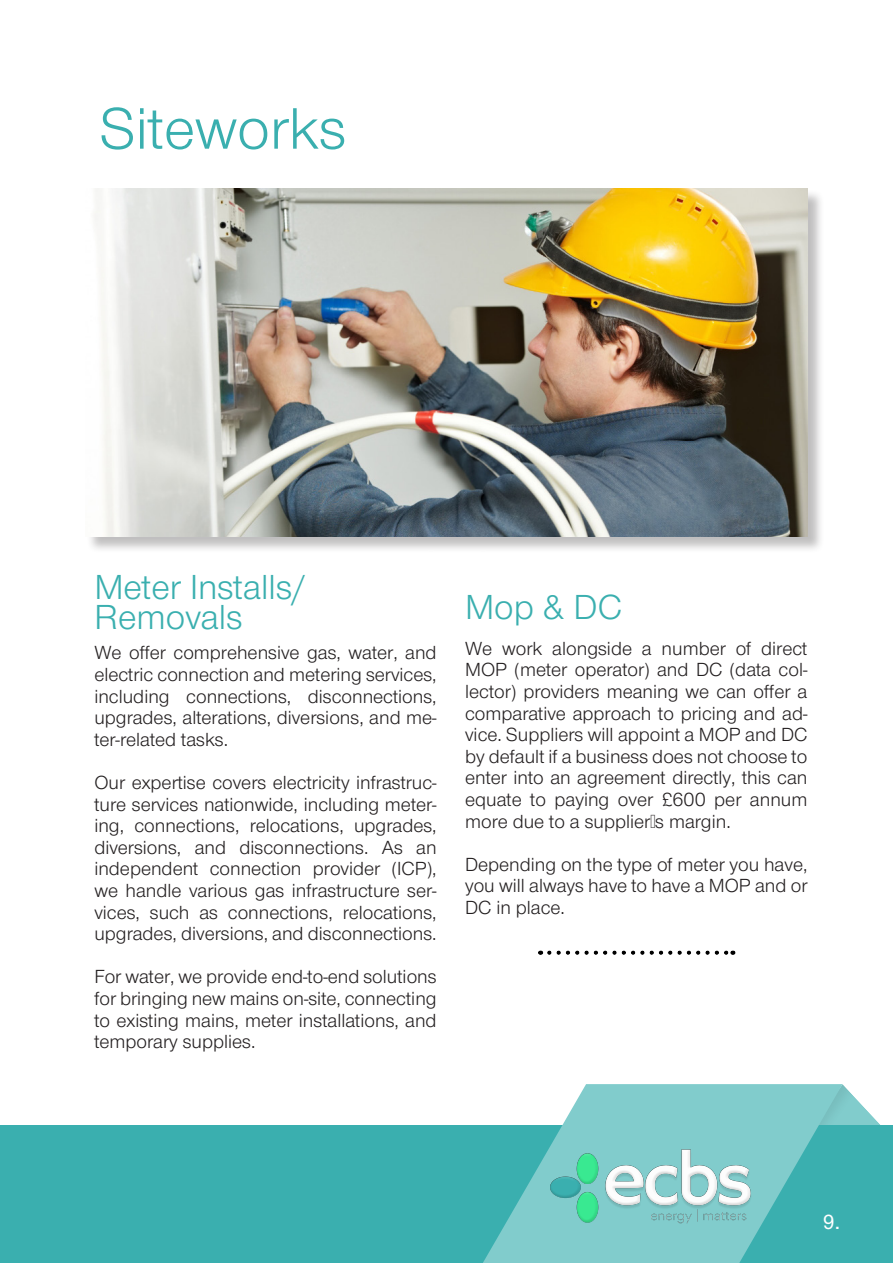
<style>
.page{position:relative;width:893px;height:1263px;background:#fff}
.page>*{position:absolute;margin:0;border:0;box-sizing:border-box;transform-origin:0 0}
.t1{font:300 55.5px "Nimbus Sans DV";color:#3aafaf}
.t2{font:300 33px "Nimbus Sans DV";color:#3aafaf}
.t3{font:19.5px "Nimbus Sans DV";color:#fff}
.t4{font:300 18px/21.6px "Nimbus Sans DV";color:#231f20;text-align:justify}
</style>
<div class="page">
<div style="left:806px;top:1082px;width:84px;height:52px;background:#231f20;opacity:.09"></div>
<div style="left:0;top:1125px;width:893px;height:137px;background:#3aafaf"></div>
<svg style="left:483px;top:1084px;width:359px;height:179px;fill:#81cccc"></svg>
<img style="left:527px;top:1125px;width:247px;height:118px">
<div style="left:547px;top:1145px;width:205px;height:79px;background:#81cccc"></div>
<div style="left:547px;top:1147px;width:206px;height:79px;background:#231f20;opacity:.75"></div>
<div style="left:86px;top:189px;width:739px;height:365px;background:#231f20;opacity:.29"></div>
<img style="left:86px;top:188px;width:721px;height:349px">
<div style="left:537px;top:949px;width:200px;height:7px;background:#231f20;opacity:.09"></div>
<p class="t1" style="left:100px;top:89px;width:248px">Siteworks</p>
<p class="t2" style="left:94px;top:564px;width:214px">Meter Installs/</p>
<p class="t2" style="left:94px;top:594px;width:150px">Removals</p>
<p class="t4" style="left:94px;top:643px;width:344px">We offer comprehensive gas, water, and electric connection and metering services, including connections, disconnections, upgrades, alterations, diversions, and me&shy;ter-related tasks.</p>
<p class="t4" style="left:94px;top:773px;width:344px">Our expertise covers electricity infrastruc&shy;ture services nationwide, including meter&shy;ing, connections, relocations, upgrades, diversions, and disconnections. As an independent connection provider (ICP), we handle various gas infrastructure ser&shy;vices, such as connections, relocations, upgrades, diversions, and disconnections.</p>
<p class="t4" style="left:94px;top:967px;width:344px">For water, we provide end-to-end solutions for bringing new mains on-site, connecting to existing mains, meter installations, and temporary supplies.</p>
<p class="t2" style="left:465px;top:583px;width:158px">Mop &amp; DC</p>
<p class="t4" style="left:465px;top:638px;width:344px">We work alongside a number of direct MOP (meter operator) and DC (data col&shy;lector) providers meaning we can offer a comparative approach to pricing and ad&shy;vice. Suppliers will appoint a MOP and DC by default if a business does not choose to enter into an agreement directly, this can equate to paying over £600 per annum more due to a supplier’s margin.</p>
<p class="t4" style="left:465px;top:854px;width:344px">Depending on the type of meter you have, you will always have to have a MOP and or DC in place.</p>
<p class="t3" style="left:823px;top:1207px;width:18px">9.</p>
</div>
